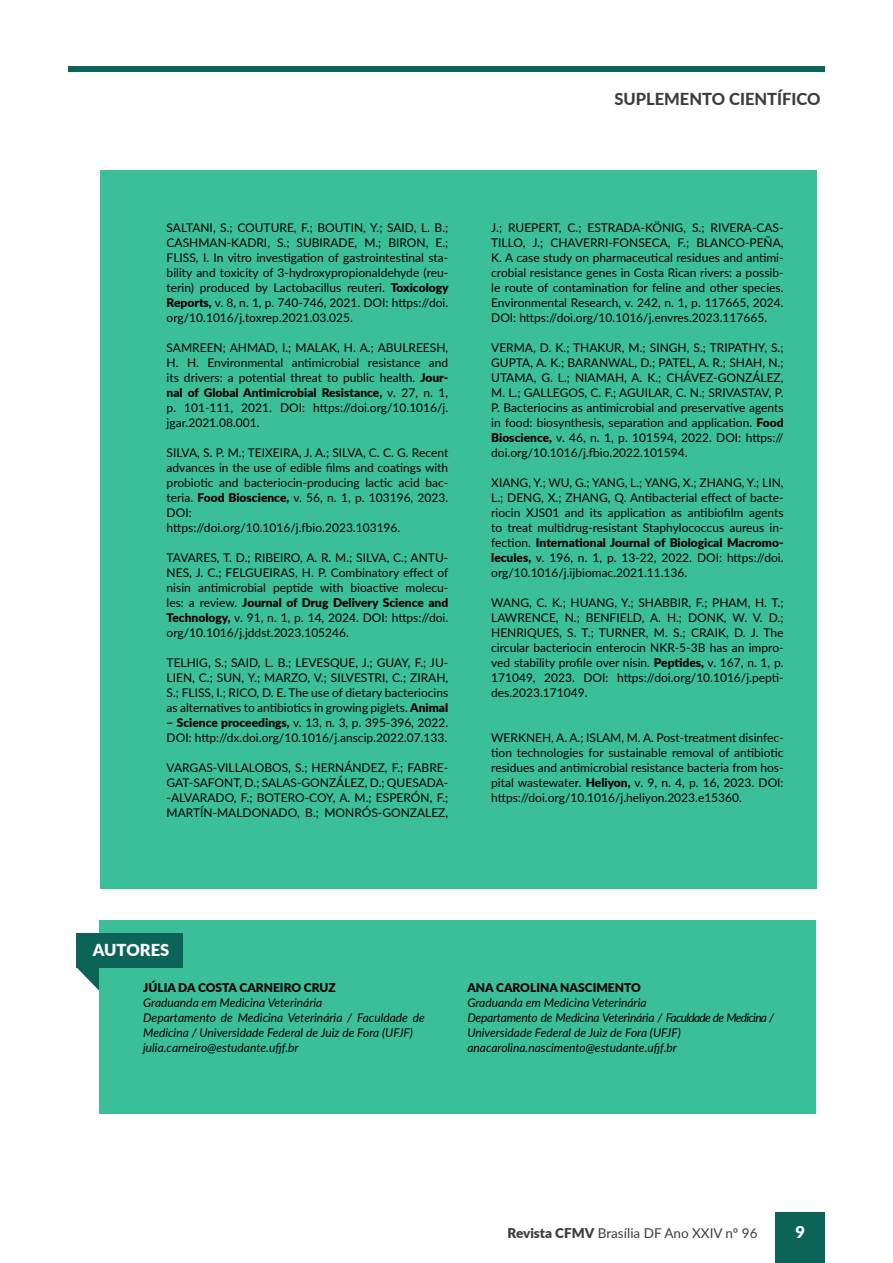
<style>
.page{position:relative;width:893px;height:1263px;background:#fff}
.page>*{position:absolute;margin:0;border:0;box-sizing:border-box;transform-origin:0 0}
.t1{font:800 16.5px "Lato";color:#3c3c3b}
.t2{font:900 16.5px "Lato";color:#fff}
.t3{font:13.5px "Lato";color:#3c3c3b}
.t4{font:12px/15px "Lato";color:#000;text-align:justify}
.t5{font:italic 12px/15px "Lato";color:#000}
.t6{font:900 12px "Lato";color:#000}
.s1{font-weight:900}
</style>
<div class="page">
<div style="left:68px;top:66px;width:757px;height:5px;background:#0c6458"></div>
<div style="left:775px;top:1213px;width:50px;height:50px;background:#0c6458"></div>
<div style="left:100px;top:170px;width:716px;height:719px;background:#3abf99"></div>
<svg style="left:77px;top:967px;width:22px;height:24px"></svg>
<div style="left:99px;top:921px;width:717px;height:193px;background:#3abf99"></div>
<div style="left:77px;top:933px;width:106px;height:34px;background:#0c6458"></div>
<h1 class="t1" style="left:614px;top:86px;width:208px">SUPLEMENTO CIENTÍFICO</h1>
<p class="t4" style="left:167px;top:220px;width:283px">SALTANI, S.; COUTURE, F.; BOUTIN, Y.; SAID, L. B.; CASHMAN-KADRI, S.; SUBIRADE, M.; BIRON, E.; FLISS, I. In vitro investigation of gastrointestinal sta&shy;bility and toxicity of 3-hydroxypropionaldehyde (reu&shy;terin) produced by Lactobacillus reuteri. <span class="s1">Toxicology Reports,</span> v. 8, n. 1, p. 740-746, 2021. DOI: https://doi. org/10.1016/j.toxrep.2021.03.025.</p>
<p class="t4" style="left:167px;top:340px;width:283px">SAMREEN; AHMAD, I.; MALAK, H. A.; ABULREESH, H. H. Environmental antimicrobial resistance and its drivers: a potential threat to public health. <span class="s1">Jour&shy;nal of Global Antimicrobial Resistance,</span> v. 27, n. 1, p. 101-111, 2021. DOI: https://doi.org/10.1016/j. jgar.2021.08.001.</p>
<p class="t4" style="left:167px;top:445px;width:283px;text-align:left">SILVA, S. P. M.; TEIXEIRA, J. A.; SILVA, C. C. G. Recent advances in the use of edible films and coatings with probiotic and bacteriocin-producing lactic acid bac&shy;teria. <span class="s1">Food Bioscience,</span> v. 56, n. 1, p. 103196, 2023.<br>DOI:<br>https://doi.org/10.1016/j.fbio.2023.103196.</p>
<p class="t4" style="left:167px;top:550px;width:283px">TAVARES, T. D.; RIBEIRO, A. R. M.; SILVA, C.; ANTU-NES, J. C.; FELGUEIRAS, H. P. Combinatory effect of nisin antimicrobial peptide with bioactive molecu&shy;les: a review. <span class="s1">Journal of Drug Delivery Science and Technology,</span> v. 91, n. 1, p. 14, 2024. DOI: https://doi. org/10.1016/j.jddst.2023.105246.</p>
<p class="t4" style="left:167px;top:655px;width:283px">TELHIG, S.; SAID, L. B.; LEVESQUE, J.; GUAY, F.; JU-LIEN, C.; SUN, Y.; MARZO, V.; SILVESTRI, C.; ZIRAH, S.; FLISS, I.; RICO, D. E. The use of dietary bacteriocins as alternatives to antibiotics in growing piglets. <span class="s1">Animal</span></p>
<p class="t4" style="left:167px;top:715px;width:283px"><span class="s1">– Science proceedings,</span> v. 13, n. 3, p. 395-396, 2022.<br>DOI: http://dx.doi.org/10.1016/j.anscip.2022.07.133.</p>
<p class="t4" style="left:167px;top:760px;width:283px">VARGAS-VILLALOBOS, S.; HERNÁNDEZ, F.; FABRE-GAT-SAFONT, D.; SALAS-GONZÁLEZ, D.; QUESADA--ALVARADO, F.; BOTERO-COY, A. M.; ESPERÓN, F.; MARTÍN-MALDONADO, B.; MONRÓS-GONZALEZ,</p>
<p class="t4" style="left:491px;top:220px;width:294px">J.; RUEPERT, C.; ESTRADA-KÖNIG, S.; RIVERA-CAS-TILLO, J.; CHAVERRI-FONSECA, F.; BLANCO-PEÑA, K. A case study on pharmaceutical residues and antimi&shy;crobial resistance genes in Costa Rican rivers: a possib&shy;le route of contamination for feline and other species.<br>Environmental Research, v. 242, n. 1, p. 117665, 2024.<br>DOI: https://doi.org/10.1016/j.envres.2023.117665.</p>
<p class="t4" style="left:491px;top:340px;width:294px">VERMA, D. K.; THAKUR, M.; SINGH, S.; TRIPATHY, S.; GUPTA, A. K.; BARANWAL, D.; PATEL, A. R.; SHAH, N.; UTAMA, G. L.; NIAMAH, A. K.; CHÁVEZ-GONZÁLEZ, M. L.; GALLEGOS, C. F.; AGUILAR, C. N.; SRIVASTAV, P.<br>P. Bacteriocins as antimicrobial and preservative agents in food: biosynthesis, separation and application. <span class="s1">Food Bioscience,</span> v. 46, n. 1, p. 101594, 2022. DOI: https:// doi.org/10.1016/j.fbio.2022.101594.</p>
<p class="t4" style="left:491px;top:475px;width:294px">XIANG, Y.; WU, G.; YANG, L.; YANG, X.; ZHANG, Y.; LIN, L.; DENG, X.; ZHANG, Q. Antibacterial effect of bacte&shy;riocin XJS01 and its application as antibiofilm agents to treat multidrug-resistant Staphylococcus aureus in&shy;fection. <span class="s1">International Journal of Biological Macromo&shy;lecules,</span> v. 196, n. 1, p. 13-22, 2022. DOI: https://doi. org/10.1016/j.ijbiomac.2021.11.136.</p>
<p class="t4" style="left:491px;top:595px;width:294px">WANG, C. K.; HUANG, Y.; SHABBIR, F.; PHAM, H. T.; LAWRENCE, N.; BENFIELD, A. H.; DONK, W. V. D.; HENRIQUES, S. T.; TURNER, M. S.; CRAIK, D. J. The circular bacteriocin enterocin NKR-5-3B has an impro&shy;ved stability profile over nisin. <span class="s1">Peptides,</span> v. 167, n. 1, p.<br>171049, 2023. DOI: https://doi.org/10.1016/j.pepti&shy;des.2023.171049.</p>
<p class="t4" style="left:491px;top:730px;width:294px">WERKNEH, A. A.; ISLAM, M. A. Post-treatment disinfec&shy;tion technologies for sustainable removal of antibiotic residues and antimicrobial resistance bacteria from hos&shy;pital wastewater. <span class="s1">Heliyon,</span> v. 9, n. 4, p. 16, 2023. DOI: https://doi.org/10.1016/j.heliyon.2023.e15360.</p>
<h1 class="t2" style="left:93px;top:938px;width:78px">AUTORES</h1>
<p class="t6" style="left:143px;top:978px;width:194px">JÚLIA DA COSTA CARNEIRO CRUZ</p>
<p class="t5" style="left:143px;top:994px;width:283px">Graduanda em Medicina Veterinária<br>Departamento de Medicina Veterinária / Faculdade de Medicina / Universidade Federal de Juiz de Fora (UFJF) julia.carneiro@estudante.ufjf.br</p>
<p class="t6" style="left:467px;top:978px;width:175px">ANA CAROLINA NASCIMENTO</p>
<p class="t5" style="left:467px;top:994px;width:308px">Graduanda em Medicina Veterinária<br>Departamento de Medicina Veterinária / Faculdade de Medicina / Universidade Federal de Juiz de Fora (UFJF) anacarolina.nascimento@estudante.ufjf.br</p>
<p class="t3" style="left:508px;top:1223px;width:251px"><span class="s1">Revista CFMV</span> Brasília DF Ano XXIV nº 96</p>
<h1 class="t2" style="left:795px;top:1219px;width:11px">9</h1>
</div>
